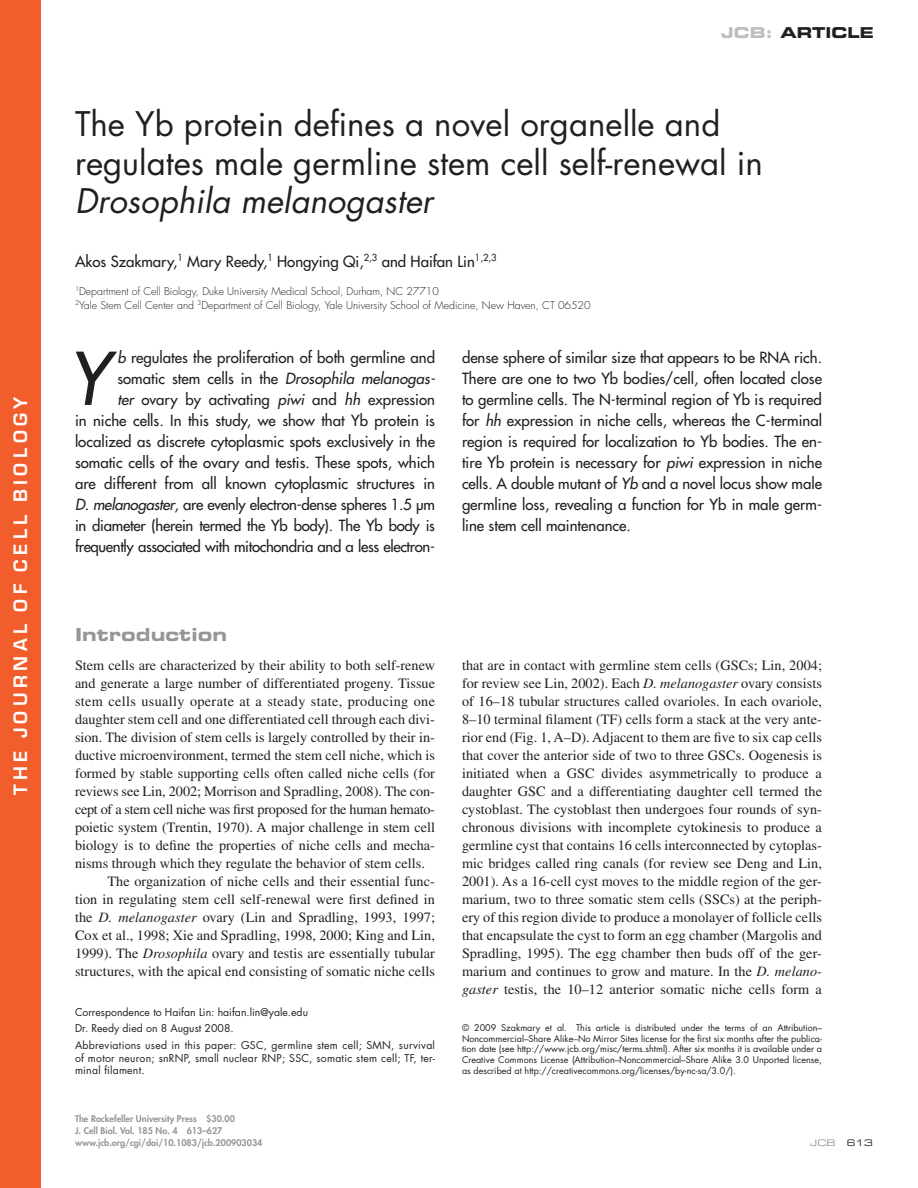
<style>
.page{position:relative;width:918px;height:1188px;background:#fff}
.page>*{position:absolute;margin:0;border:0;box-sizing:border-box;transform-origin:0 0}
.t1{font:italic 500 70.65px "Futura Std";color:#231f20}
.t2{font:33px/38.2px "Futura Std";color:#231f20}
.t3{font:italic 33px "Futura Std";color:#231f20}
.t4{font:600 18px "Eurostile";letter-spacing:.25em;color:#fff}
.t5{font:18px "Eurostile LT Std Bold Ex 2";letter-spacing:.005em;color:#949698}
.t6{font:500 15px/21px "Futura Std";color:#231f20;text-align:right}
.t7{font:15px "Eurostile LT Std Bold Ex 2";color:#231f20}
.t8{font:14.25px/18px "Times LT Std";color:#231f20;text-align:justify}
.t9{font:14.25px "Times LT Std";letter-spacing:-.02em;color:#231f20}
.t10{font:14.25px "Times LT Std";letter-spacing:.025em;color:#231f20}
.t11{font:300 10.5px/13.5px "Futura Std";color:#231f20}
.t12{font:10.5px/16.8px "Futura Std";color:#231f20}
.t13{font:10.5px/12.3px "Futura Std";letter-spacing:.02em;color:#231f20}
.t14{font:9px/10.8px "Futura Std";color:#231f20;text-align:justify}
.t15{font:800 9px/12px "Futura Std";color:#949698}
.t16{font:9px "Eurostile LT Std Ex 2";color:#949698}
.t17{font:9px "Eurostile LT Std Ex 2";color:#231f20}
.s1{color:#bcbec0}
.s2{font-style:italic}
</style>
<div class="page">
<div style="left:0;top:0;width:40px;height:1188px;background:#f15d2b"></div>
<p class="t4" style="left:13px;top:795px;width:400px;rotate:-90deg">THE JOURNAL OF CELL BIOLOGY</p>
<p class="t7" style="left:721px;top:22px;width:154px"><span class="s1">JCB:</span> ARTICLE</p>
<h2 class="t2" style="left:75px;top:105px;width:690px">The Yb protein defines a novel organelle and regulates male germline stem cell self-renewal in</h2>
<h2 class="t3" style="left:75px;top:180px;width:359px">Drosophila melanogaster</h2>
<p class="t6" style="left:75px;top:251px;width:423px">Akos Szakmary,<sup>1</sup> Mary Reedy,<sup>1</sup> Hongying Qi,<sup>2,3</sup> and Haifan Lin<sup>1,2,3</sup></p>
<p class="t11" style="left:75px;top:285px;width:517px"><sup>1</sup>Department of Cell Biology, Duke University Medical School, Durham, NC 27710<br><sup>2</sup>Yale Stem Cell Center and <sup>3</sup>Department of Cell Biology, Yale University School of Medicine, New Haven, CT 06520</p>
<p class="t6" style="left:75px;top:347px;width:362px"><span class="s2">b</span> regulates the proliferation of both germline and somatic stem cells in the <span class="s2">Drosophila melanogas-<br>ter</span> ovary by activating <span class="s2">piwi</span> and <span class="s2">hh</span> expression<br>in niche cells. In this study, we show that Yb protein is localized as discrete cytoplasmic spots exclusively in the somatic cells of the ovary and testis. These spots, which are different from all known cytoplasmic structures in <span class="s2">D. melanogaster</span>, are evenly electron-dense spheres 1.5 µm in diameter (herein termed the Yb body). The Yb body is frequently associated with mitochondria and a less electron-</p>
<p class="t6" style="left:462px;top:347px;width:362px;text-align:justify">dense sphere of similar size that appears to be RNA rich.<br>There are one to two Yb bodies/cell, often located close to germline cells. The N-terminal region of Yb is required for <span class="s2">hh</span> expression in niche cells, whereas the C-terminal region is required for localization to Yb bodies. The en&shy;tire Yb protein is necessary for <span class="s2">piwi</span> expression in niche cells. A double mutant of <span class="s2">Yb</span> and a novel locus show male germline loss, revealing a function for Yb in male germ&shy;line stem cell maintenance.</p>
<h1 class="t1" style="left:68px;top:335px;width:42px">Y</h1>
<p class="t5" style="left:75px;top:622px;width:154px">Introduction</p>
<p class="t8" style="left:75px;top:656px;width:361px">Stem cells are characterized by their ability to both self-renew</p>
<p class="t8" style="left:75px;top:674px;width:361px">and generate a large number of differentiated progeny. Tissue</p>
<p class="t10" style="left:75px;top:693px;width:362px">stem cells usually operate at a steady state, producing one</p>
<p class="t8" style="left:75px;top:710px;width:362px">daughter stem cell and one differentiated cell through each divi-</p>
<p class="t8" style="left:75px;top:728px;width:362px">sion. The division of stem cells is largely controlled by their in-</p>
<p class="t8" style="left:75px;top:746px;width:362px">ductive microenvironment, termed the stem cell niche, which is</p>
<p class="t8" style="left:75px;top:764px;width:361px">formed by stable supporting cells often called niche cells (for</p>
<p class="t8" style="left:75px;top:782px;width:362px">reviews see Lin, 2002; Morrison and Spradling, 2008). The con-</p>
<p class="t9" style="left:75px;top:801px;width:360px">cept of a stem cell niche was first proposed for the human hemato-</p>
<p class="t8" style="left:75px;top:818px;width:361px">poietic system (Trentin, 1970). A major challenge in stem cell</p>
<p class="t8" style="left:75px;top:836px;width:362px">biology is to define the properties of niche cells and mecha-</p>
<p class="t8" style="left:75px;top:854px;width:351px">nisms through which they regulate the behavior of stem cells.</p>
<p class="t8" style="left:107px;top:872px;width:329px">The organization of niche cells and their essential func-</p>
<p class="t8" style="left:75px;top:890px;width:361px">tion in regulating stem cell self-renewal were first defined in</p>
<p class="t8" style="left:75px;top:908px;width:362px">the <span class="s2">D. melanogaster</span> ovary (Lin and Spradling, 1993, 1997;</p>
<p class="t8" style="left:75px;top:926px;width:362px">Cox et al., 1998; Xie and Spradling, 1998, 2000; King and Lin,</p>
<p class="t8" style="left:75px;top:944px;width:361px">1999). The <span class="s2">Drosophila</span> ovary and testis are essentially tubular</p>
<p class="t8" style="left:75px;top:962px;width:361px">structures, with the apical end consisting of somatic niche cells</p>
<p class="t12" style="left:75px;top:1003px;width:362px">Correspondence to Haifan Lin: haifan.lin@yale.edu<br>Dr. Reedy died on 8 August 2008.<br>Abbreviations used in this paper: GSC, germline stem cell; SMN, survival</p>
<p class="t13" style="left:75px;top:1052px;width:362px">of motor neuron; snRNP, small nuclear RNP; SSC, somatic stem cell; TF, ter&shy;minal filament.</p>
<p class="t15" style="left:75px;top:1112px;width:189px">The Rockefeller University Press $30.00<br>J. Cell Biol. Vol. 185 No. 4 613–627 www.jcb.org/cgi/doi/10.1083/jcb.200903034</p>
<p class="t8" style="left:462px;top:656px;width:362px">that are in contact with germline stem cells (GSCs; Lin, 2004; for review see Lin, 2002). Each <span class="s2">D. melanogaster</span> ovary consists of 16–18 tubular structures called ovarioles. In each ovariole, 8–10 terminal filament (TF) cells form a stack at the very ante&shy;rior end (Fig. 1, A–D). Adjacent to them are five to six cap cells that cover the anterior side of two to three GSCs. Oogenesis is initiated when a GSC divides asymmetrically to produce a daughter GSC and a differentiating daughter cell termed the cystoblast. The cystoblast then undergoes four rounds of syn&shy;chronous divisions with incomplete cytokinesis to produce a germline cyst that contains 16 cells interconnected by cytoplas&shy;mic bridges called ring canals (for review see Deng and Lin, 2001). As a 16-cell cyst moves to the middle region of the ger&shy;marium, two to three somatic stem cells (SSCs) at the periph&shy;ery of this region divide to produce a monolayer of follicle cells that encapsulate the cyst to form an egg chamber (Margolis and Spradling, 1995). The egg chamber then buds off of the ger&shy;marium and continues to grow and mature. In the <span class="s2">D. melano&shy;gaster</span> testis, the 10–12 anterior somatic niche cells form a</p>
<p class="t14" style="left:462px;top:1022px;width:362px">© 2009 Szakmary et al. This article is distributed under the terms of an Attribution– Noncommercial–Share Alike–No Mirror Sites license for the first six months after the publica&shy;tion date (see http://www.jcb.org/misc/terms.shtml). After six months it is available under a Creative Commons License (Attribution–Noncommercial–Share Alike 3.0 Unported license, as described at http://creativecommons.org/licenses/by-nc-sa/3.0/).</p>
<p class="t16" style="left:810px;top:1136px;width:27px">JCB</p>
<p class="t17" style="left:847px;top:1136px;width:28px">613</p>
</div>
